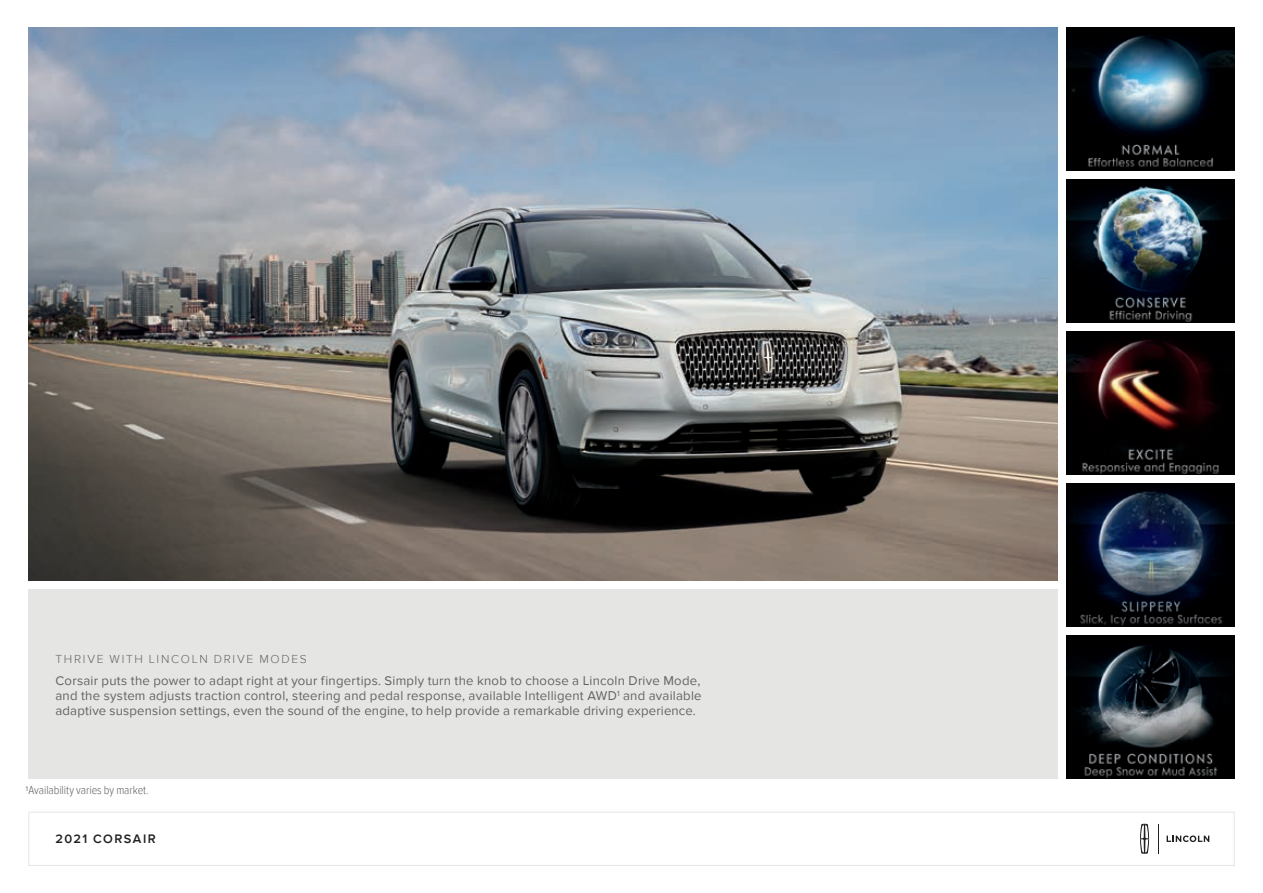
<style>
.page{position:relative;width:1263px;height:893px;background:#fff}
.page>*{position:absolute;margin:0;border:0;box-sizing:border-box;transform-origin:0 0}
.t1{font:13.2px/15px "Proxima Nova";letter-spacing:.015em;color:#636366;text-align:justify}
.t2{font:600 12.75px "Proxima Nova";letter-spacing:.11em;color:#231f20}
.t3{font:300 12px "Proxima Nova Cond";letter-spacing:-.005em;color:#636366}
.t4{font:300 12px "Proxima Nova";letter-spacing:.145em;color:#636366}
</style>
<div class="page">
<svg style="left:1140px;top:824px;width:9px;height:30px"></svg>
<svg style="left:1158px;top:824px;width:1px;height:29px"></svg>
<svg style="left:1166px;top:835px;width:43px;height:7px"></svg>
<div style="left:28px;top:812px;width:1206px;height:54px;border:1px solid #e5e5e3"></div>
<div style="left:28px;top:590px;width:1029px;height:189px;background:#e5e5e3"></div>
<img style="left:1066px;top:27px;width:168px;height:143px">
<img style="left:1066px;top:179px;width:168px;height:143px">
<img style="left:1066px;top:331px;width:168px;height:144px">
<img style="left:1066px;top:484px;width:168px;height:143px">
<img style="left:1066px;top:636px;width:168px;height:143px">
<img style="left:28px;top:27px;width:1029px;height:554px">
<p class="t4" style="left:55px;top:652px;width:253px">THRIVE WITH LINCOLN DRIVE MODES</p>
<p class="t1" style="left:55px;top:673px;width:648px">Corsair puts the power to adapt right at your fingertips. Simply turn the knob to choose a Lincoln Drive Mode, and the system adjusts traction control, steering and pedal response, available Intelligent AWD<sup>1</sup> and available adaptive suspension settings, even the sound of the engine, to help provide a remarkable driving experience.</p>
<p class="t3" style="left:26px;top:784px;width:124px"><sup>1</sup>Availability varies by market.</p>
<p class="t2" style="left:55px;top:831px;width:102px">2021 CORSAIR</p>
</div>
